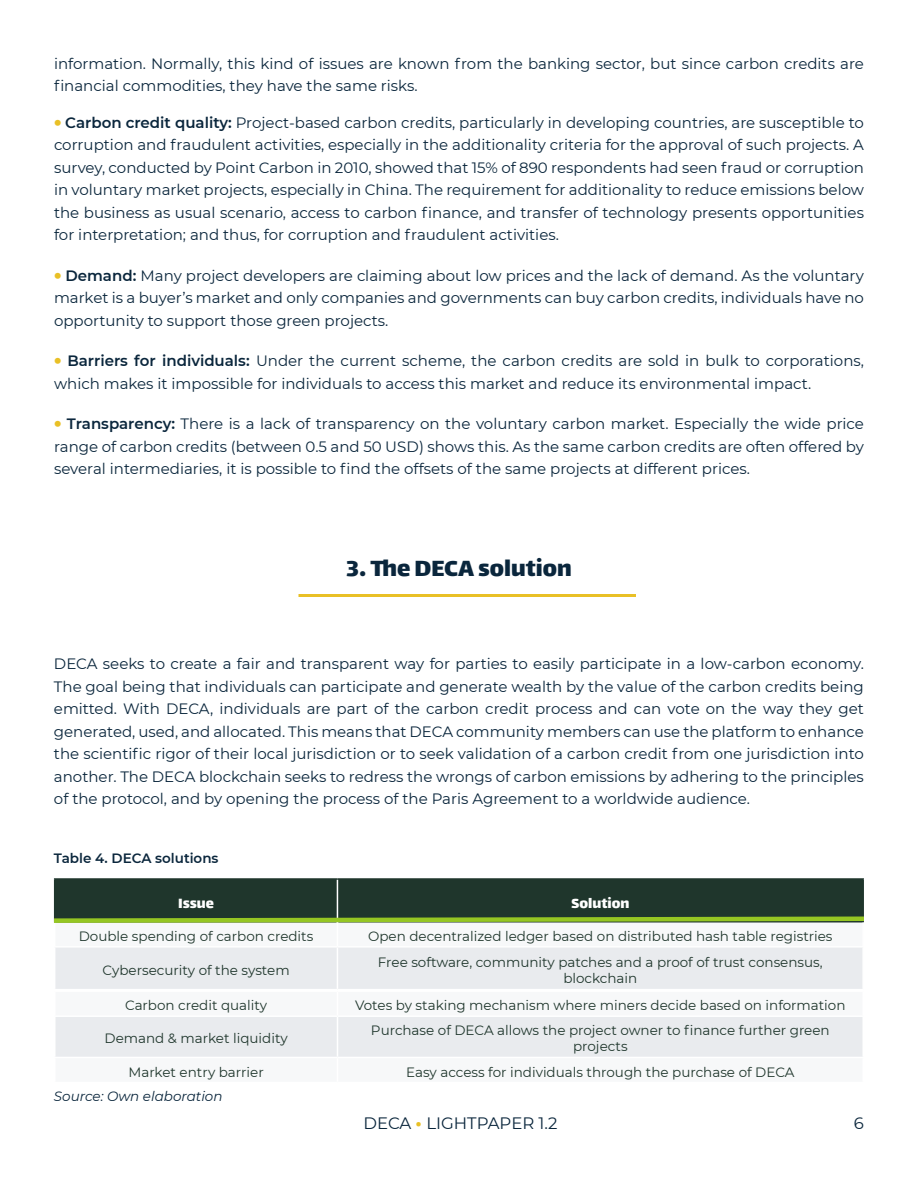
<style>
.page{position:relative;width:918px;height:1188px;background:#fff}
.page>*{position:absolute;margin:0;border:0;box-sizing:border-box;transform-origin:0 0}
.Titulo{font:27px "Lalezar";color:#0a263c}
.t1{font:16.5px "Montserrat";color:#0a263c}
.t2{font:16.5px "Lalezar";color:#fff}
.Opcion1{font:15px/22.5px "Montserrat";color:#0a263c;text-align:justify}
.t3{font:13.5px/16.2px "Montserrat";color:#1f362c;text-align:center}
.Opcion1-2{font:italic 13.5px "Montserrat";color:#0a263c}
.Opcion1-3{font:600 13.5px "Montserrat";color:#0a263c}
.s1{font-weight:900;font-size:18px;color:#e9c026}
.s2{font-weight:600}
.s3{font-weight:900;color:#e9c026}
</style>
<div class="page">
<hr style="left:54px;top:878px;width:283px;height:2px;background:#1f362c">
<hr style="left:337px;top:878px;width:527px;height:2px;background:#1f362c">
<svg style="left:53px;top:879px;width:811px;height:178px"></svg>
<hr style="left:298px;top:594px;width:338px;height:3px;background:#e9c026">
<p class="Opcion1" style="left:54px;top:51px;width:811px">information. Normally, this kind of issues are known from the banking sector, but since carbon credits are financial commodities, they have the same risks.</p>
<p class="Opcion1" style="left:54px;top:111px;width:812px"><span class="s1">•</span> <span class="s2">Carbon credit quality:</span> Project-based carbon credits, particularly in developing countries, are susceptible to corruption and fraudulent activities, especially in the additionality criteria for the approval of such projects. A survey, conducted by Point Carbon in 2010, showed that 15% of 890 respondents had seen fraud or corruption in voluntary market projects, especially in China. The requirement for additionality to reduce emissions below the business as usual scenario, access to carbon finance, and transfer of technology presents opportunities for interpretation; and thus, for corruption and fraudulent activities.</p>
<p class="Opcion1" style="left:54px;top:264px;width:812px"><span class="s1">•</span> <span class="s2">Demand:</span> Many project developers are claiming about low prices and the lack of demand. As the voluntary market is a buyer’s market and only companies and governments can buy carbon credits, individuals have no opportunity to support those green projects.</p>
<p class="Opcion1" style="left:54px;top:349px;width:812px"><span class="s1">•</span> <span class="s2">Barriers for individuals:</span> Under the current scheme, the carbon credits are sold in bulk to corporations, which makes it impossible for individuals to access this market and reduce its environmental impact.</p>
<p class="Opcion1" style="left:54px;top:412px;width:812px"><span class="s1">•</span> <span class="s2">Transparency:</span> There is a lack of transparency on the voluntary carbon market. Especially the wide price range of carbon credits (between 0.5 and 50 USD) shows this. As the same carbon credits are often offered by several intermediaries, it is possible to find the offsets of the same projects at different prices.</p>
<p class="Titulo" style="left:346px;top:551px;width:227px">3. The DECA solution</p>
<p class="Opcion1" style="left:54px;top:652px;width:812px">DECA seeks to create a fair and transparent way for parties to easily participate in a low-carbon economy.<br>The goal being that individuals can participate and generate wealth by the value of the carbon credits being emitted. With DECA, individuals are part of the carbon credit process and can vote on the way they get generated, used, and allocated. This means that DECA community members can use the platform to enhance the scientific rigor of their local jurisdiction or to seek validation of a carbon credit from one jurisdiction into another. The DECA blockchain seeks to redress the wrongs of carbon emissions by adhering to the principles of the protocol, and by opening the process of the Paris Agreement to a worldwide audience.</p>
<p class="Opcion1-3" style="left:54px;top:848px;width:166px">Table 4. DECA solutions</p>
<p class="t2" style="left:178px;top:893px;width:37px">Issue</p>
<p class="t2" style="left:571px;top:893px;width:60px">Solution</p>
<p class="t3" style="left:79px;top:927px;width:236px">Double spending of carbon credits</p>
<p class="t3" style="left:368px;top:927px;width:466px">Open decentralized ledger based on distributed hash table registries</p>
<p class="t3" style="left:102px;top:961px;width:189px">Cybersecurity of the system</p>
<p class="t3" style="left:378px;top:953px;width:446px">Free software, community patches and a proof of trust consensus, blockchain</p>
<p class="t3" style="left:125px;top:997px;width:144px">Carbon credit quality</p>
<p class="t3" style="left:355px;top:997px;width:492px">Votes by staking mechanism where miners decide based on information</p>
<p class="t3" style="left:105px;top:1030px;width:185px">Demand &amp; market liquidity</p>
<p class="t3" style="left:371px;top:1022px;width:460px">Purchase of DECA allows the project owner to finance further green projects</p>
<p class="t3" style="left:128px;top:1063px;width:137px">Market entry barrier</p>
<p class="t3" style="left:406px;top:1063px;width:390px">Easy access for individuals through the purchase of DECA</p>
<p class="Opcion1-2" style="left:54px;top:1086px;width:170px">Source: Own elaboration</p>
<p class="t1" style="left:363px;top:1112px;width:196px">DECA <span class="s3">·</span> LIGHTPAPER 1.2</p>
<p class="t1" style="left:854px;top:1112px;width:12px">6</p>
</div>
